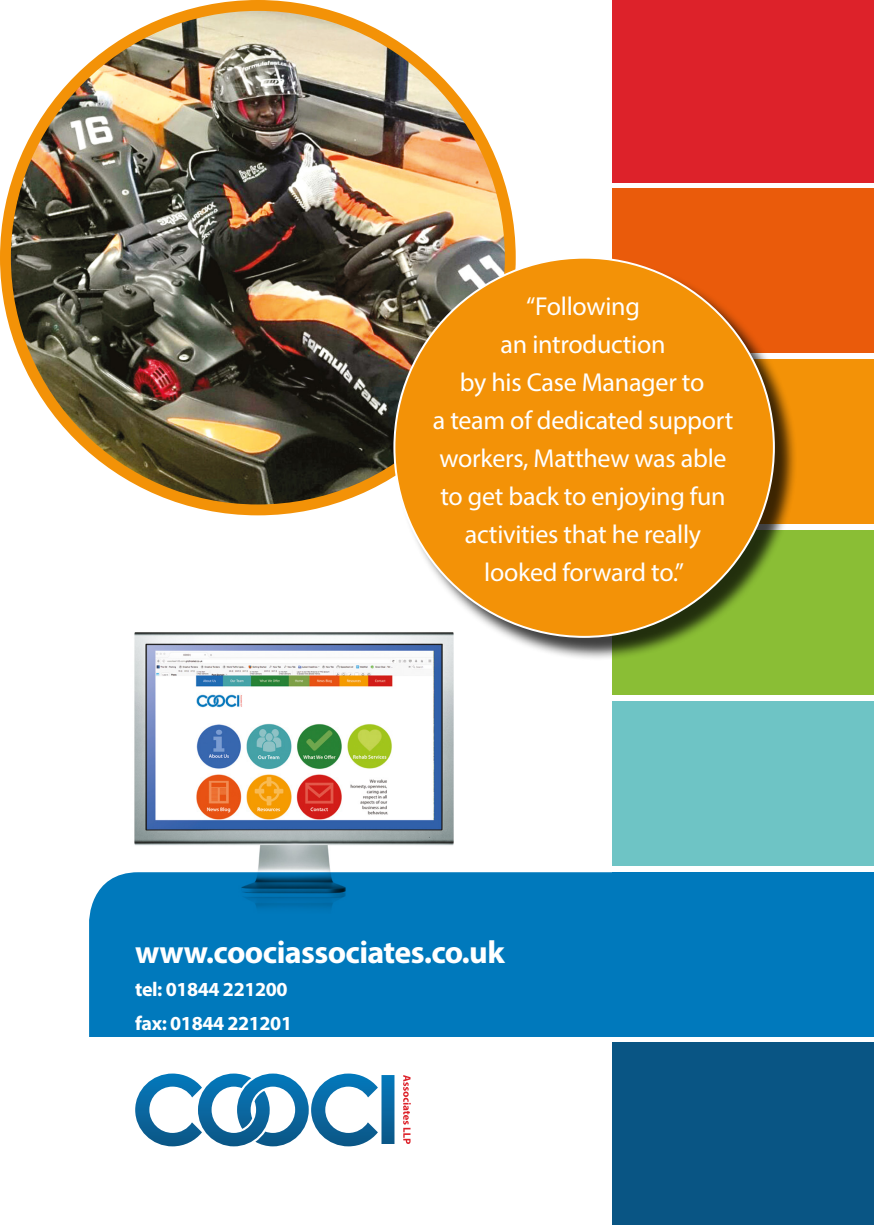
<style>
.page{position:relative;width:874px;height:1225px;background:#fff}
.page>*{position:absolute;margin:0;border:0;box-sizing:border-box;transform-origin:0 0}
.t1{font:700 32px "Myriad Pro";letter-spacing:-.02em;color:#fff}
.t2{font:26px/38px "Myriad Pro";letter-spacing:-.01em;color:#fff;text-align:center}
.t3{font:700 20px/33.4px "Myriad Pro";letter-spacing:-.02em;color:#fff}
</style>
<div class="page">
<div style="left:612px;top:0;width:261px;height:182px;background:#dd222a"></div>
<div style="left:612px;top:188px;width:261px;height:165px;background:#ea5b0b"></div>
<div style="left:612px;top:359px;width:261px;height:165px;background:#f39207"></div>
<div style="left:612px;top:530px;width:261px;height:165px;background:#8abe35"></div>
<div style="left:612px;top:701px;width:261px;height:165px;background:#6ec4c5"></div>
<div style="left:612px;top:1043px;width:261px;height:182px;background:#095584"></div>
<img style="left:5px;top:5px;width:505px;height:505px;border-radius:252px">
<div style="left:396px;top:259px;width:401px;height:402px;background:#000;opacity:.75"></div>
<div style="left:394px;top:258px;width:379px;height:379px;background:#f39207;border-radius:50%"></div>
<div style="left:89px;top:872px;width:784px;height:165px;background:#0079bc"></div>
<svg style="left:135px;top:1073px;width:259px;height:73px"></svg>
<svg style="left:403px;top:1075px;width:7px;height:69px"></svg>
<img style="left:127px;top:623px;width:333px;height:291px">
<p class="t2" style="left:432px;top:287px;width:302px">“Following<br>an introduction<br>by his Case Manager to<br>a team of dedicated support workers, Matthew was able to get back to enjoying fun activities that he really looked forward to.”</p>
<p class="t1" style="left:135px;top:931px;width:371px">www.coociassociates.co.uk</p>
<p class="t3" style="left:135px;top:972px;width:158px">tel: 01844 221200 fax: 01844 221201</p>
</div>
